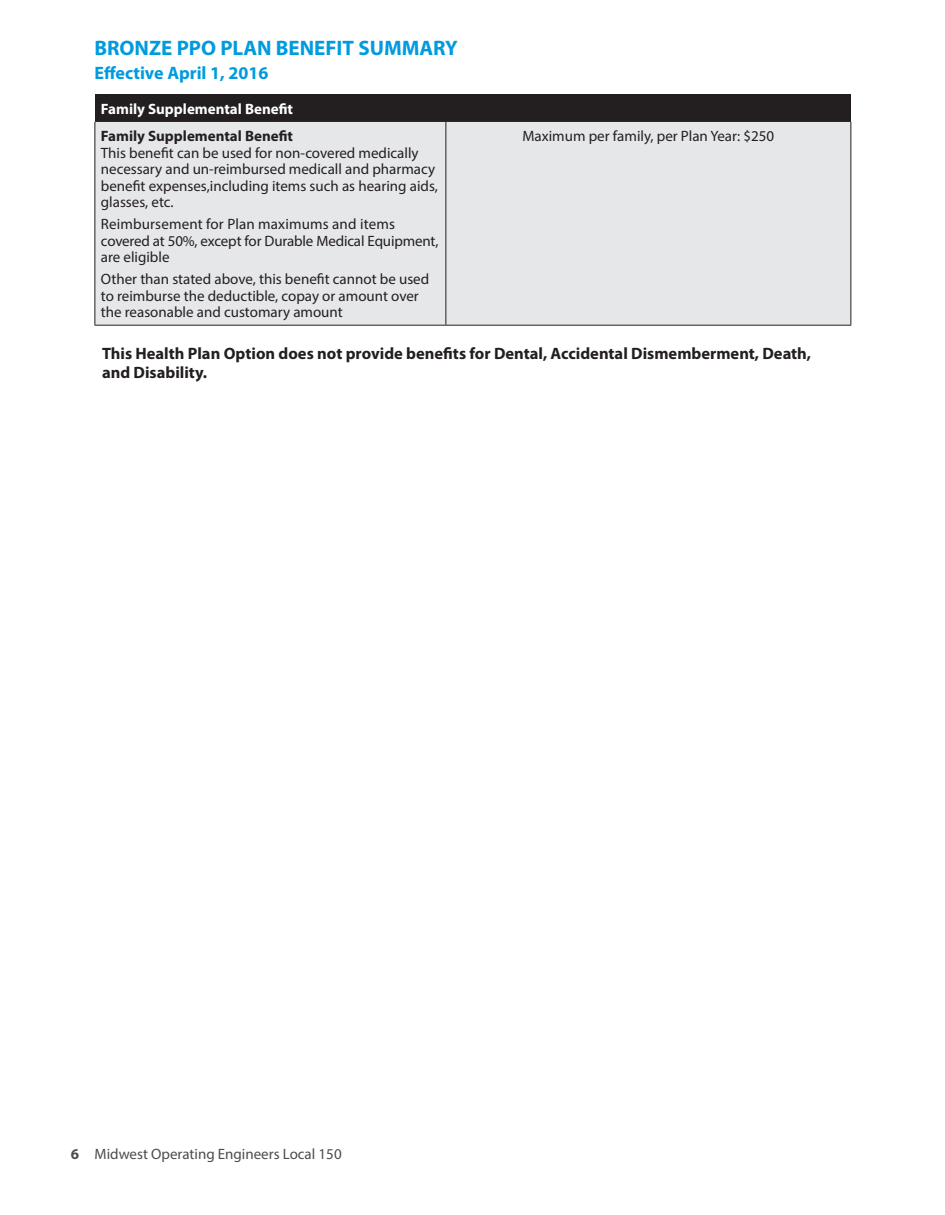
<style>
.page{position:relative;width:945px;height:1215px;background:#fff}
.page>*{position:absolute;margin:0;border:0;box-sizing:border-box;transform-origin:0 0}
.t1{font:700 21px "Myriad Pro";color:#009bde}
.t2{font:700 18px "Myriad Pro";color:#009bde}
.t3{font:700 16.5px/19.5px "Myriad Pro";color:#231f20}
.t4{font:15px/16.5px "Myriad Pro";color:#231f20}
.t5{font:15px "Myriad Pro";color:#4b4c4d}
.t6{font:700 15px "Myriad Pro";color:#fff}
.t7{font:700 15px "Myriad Pro";color:#231f20}
.s1{font-weight:700}
</style>
<div class="page">
<div style="left:95px;top:94px;width:756px;height:28px;background:#231f20"></div>
<div style="left:95px;top:122px;width:755px;height:203px;background:#e6e7e9"></div>
<hr style="left:94px;top:122px;width:1px;height:203px;background:#231f20">
<hr style="left:446px;top:122px;width:1px;height:203px;background:#231f20">
<hr style="left:850px;top:122px;width:1px;height:203px;background:#231f20">
<hr style="left:94px;top:325px;width:352px;height:1px;background:#231f20">
<hr style="left:446px;top:325px;width:405px;height:1px;background:#231f20">
<h1 class="t1" style="left:94px;top:34px;width:365px">BRONZE PPO PLAN BENEFIT SUMMARY</h1>
<p class="t2" style="left:94px;top:61px;width:175px">Effective April 1, 2016</p>
<p class="t6" style="left:101px;top:99px;width:194px">Family Supplemental Benefit</p>
<p class="t7" style="left:101px;top:126px;width:194px">Family Supplemental Benefit</p>
<p class="t4" style="left:101px;top:144px;width:339px">This benefit can be used for non-covered medically necessary and un-reimbursed medicall and pharmacy benefit expenses,including items such as hearing aids, glasses, etc.</p>
<p class="t4" style="left:101px;top:216px;width:339px">Reimbursement for Plan maximums and items covered at 50%, except for Durable Medical Equipment, are eligible</p>
<p class="t4" style="left:101px;top:271px;width:330px">Other than stated above, this benefit cannot be used to reimburse the deductible, copay or amount over the reasonable and customary amount</p>
<p class="t4" style="left:522px;top:128px;width:253px">Maximum per family, per Plan Year: $250</p>
<p class="t3" style="left:102px;top:343px;width:711px">This Health Plan Option does not provide benefits for Dental, Accidental Dismemberment, Death, and Disability.</p>
<p class="t5" style="left:71px;top:1145px;width:272px"><span class="s1">6</span> Midwest Operating Engineers Local 150</p>
</div>
